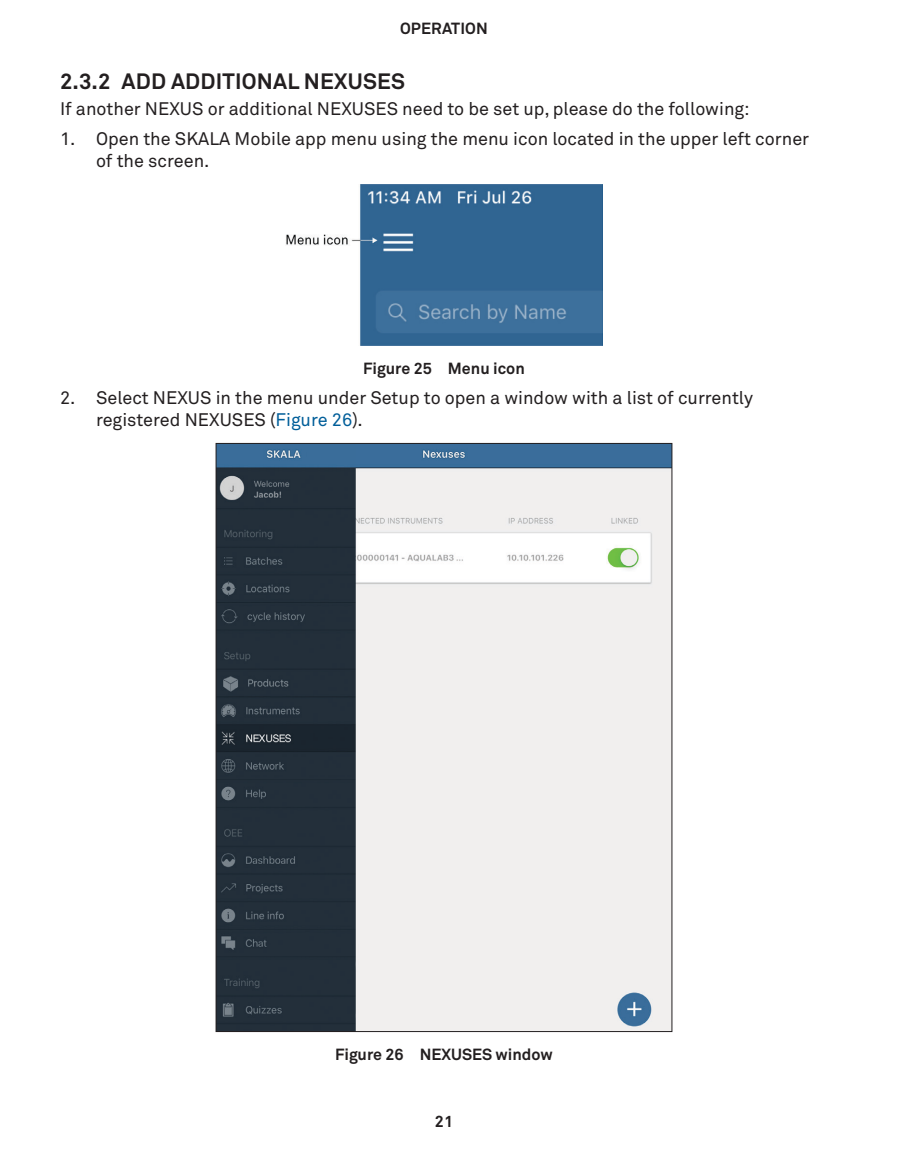
<style>
.page{position:relative;width:900px;height:1152px;background:#fff}
.page>*{position:absolute;margin:0;border:0;box-sizing:border-box;transform-origin:0 0}
.t1{font:700 22px "Akkurat Pro";letter-spacing:.01em;color:#231f20}
.t2{font:18px/22px "Akkurat Pro";color:#231f20}
.t3{font:700 16px "Akkurat Pro";color:#231f20}
.s1{color:#005e99}
</style>
<div class="page">
<img style="left:286px;top:185px;width:317px;height:160px">
<img style="left:218px;top:445px;width:452px;height:585px">
<p class="t3" style="left:400px;top:18px;width:22px">Operation</p>
<p class="t1" style="left:60px;top:68px;width:346px">2.3.2 ADD ADDITIONAL NEXUSES</p>
<p class="t2" style="left:60px;top:98px;width:691px">If another NEXUS or additional NEXUSES need to be set up, please do the following:</p>
<p class="t2" style="left:96px;top:128px;width:715px;text-indent:-36px">1. Open the SKALA Mobile app menu using the menu icon located in the upper left corner of the screen.</p>
<p class="t3" style="left:363px;top:358px;width:163px">Figure 25 Menu icon</p>
<p class="t2" style="left:96px;top:386px;width:659px;text-indent:-36px">2. Select NEXUS in the menu under Setup to open a window with a list of currently registered NEXUSES (<span class="s1">Figure 26</span>).</p>
<p class="t3" style="left:335px;top:1044px;width:219px">Figure 26 NEXUSES window</p>
<p class="t3" style="left:435px;top:1111px;width:20px">21</p>
</div>
